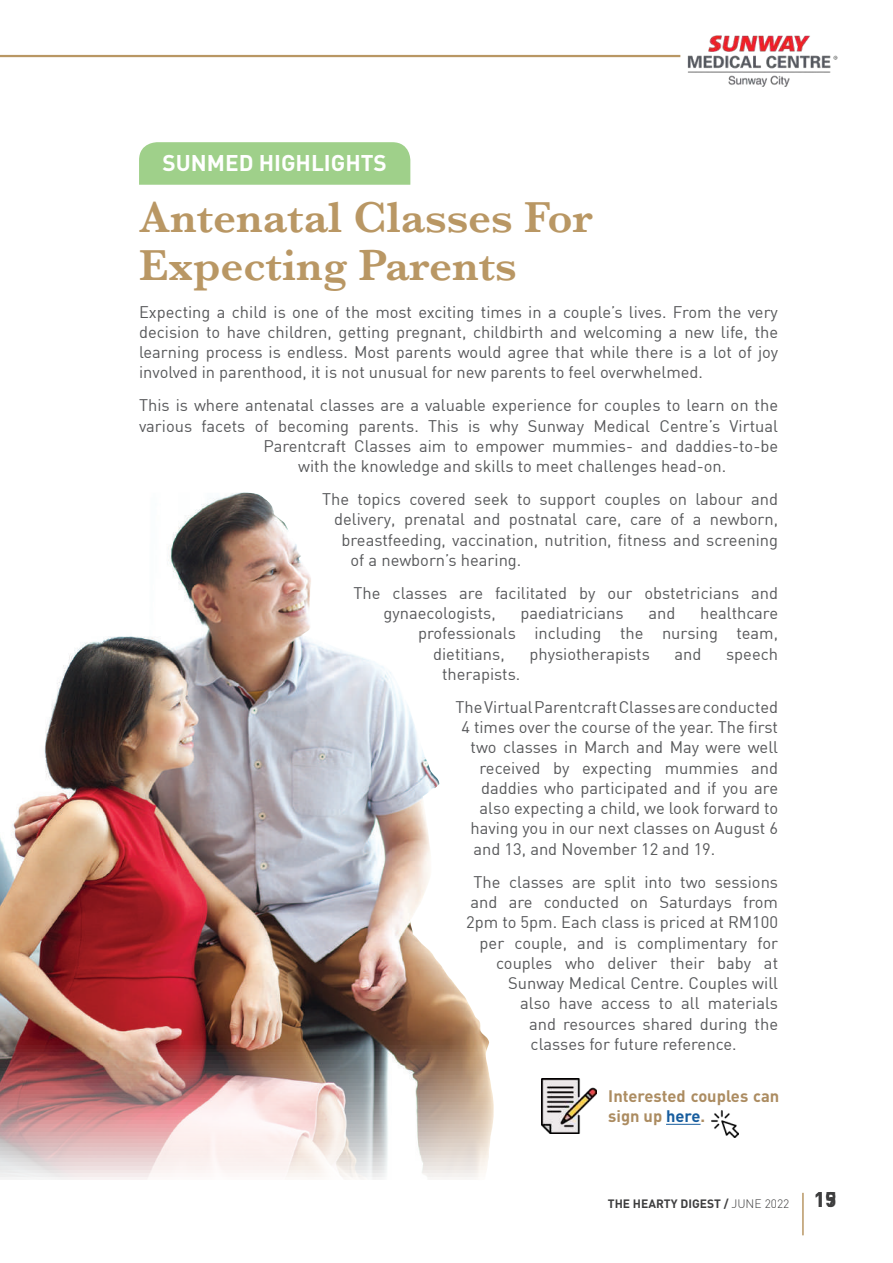
<style>
.page{position:relative;width:893px;height:1263px;background:#fff}
.page>*{position:absolute;margin:0;border:0;box-sizing:border-box;transform-origin:0 0}
.t1{font:600 45px/48px "Baskerville";color:#b99764}
.t2{font:700 22.5px "DIN";color:#fff}
.t3{font:700 21px "DIN";color:#3e3e3f}
.t4{font:16.5px/20.2px "DIN";color:#57585a}
.t5{font:700 16.5px/20.2px "DIN Pro";color:#ac8c61}
.t6{font:700 12px "DIN";color:#3e3e3f}
.s1{color:#175d9e}
.s2{font-weight:300}
</style>
<div class="page">
<hr style="left:802px;top:1193px;width:2px;height:42px;background:#b99764">
<hr style="left:0;top:55px;width:680px;height:2px;background:#b99764">
<img style="left:687px;top:35px;width:151px;height:51px">
<img style="left:0;top:492px;width:494px;height:688px">
<div style="left:139px;top:142px;width:271px;height:43px;background:#9fd08a"></div>
<img style="left:712px;top:1110px;width:27px;height:27px">
<hr style="left:666px;top:1124px;width:34px;height:1px;background:#175d9e">
<img style="left:541px;top:1078px;width:55px;height:55px">
<h2 class="t2" style="left:162px;top:149px;width:226px">SUNMED HIGHLIGHTS</h2>
<h1 class="t1" style="left:139px;top:193px;width:455px">Antenatal Classes For<br>Expecting Parents</h1>
<p class="t4" style="left:139px;top:301px;width:641px;text-align:justify">Expecting a child is one of the most exciting times in a couple’s lives. From the very decision to have children, getting pregnant, childbirth and welcoming a new life, the learning process is endless. Most parents would agree that while there is a lot of joy involved in parenthood, it is not unusual for new parents to feel overwhelmed.</p>
<p class="t4" style="left:139px;top:395px;width:640px">This is where antenatal classes are a valuable experience for couples to learn on the</p>
<p class="t4" style="left:139px;top:415px;width:640px">various facets of becoming parents. This is why Sunway Medical Centre’s Virtual</p>
<p class="t4" style="left:264px;top:435px;width:516px">Parentcraft Classes aim to empower mummies- and daddies-to-be</p>
<p class="t4" style="left:298px;top:456px;width:430px">with the knowledge and skills to meet challenges head-on.</p>
<p class="t4" style="left:322px;top:489px;width:458px">The topics covered seek to support couples on labour and</p>
<p class="t4" style="left:334px;top:509px;width:446px">delivery, prenatal and postnatal care, care of a newborn,</p>
<p class="t4" style="left:342px;top:529px;width:438px">breastfeeding, vaccination, nutrition, fitness and screening</p>
<p class="t4" style="left:351px;top:549px;width:172px">of a newborn’s hearing.</p>
<p class="t4" style="left:384px;top:582px;width:396px;text-indent:-30px">The classes are facilitated by our obstetricians and gynaecologists,</p>
<p class="t4" style="left:520px;top:603px;width:105px">paediatricians</p>
<p class="t4" style="left:648px;top:603px;width:28px">and</p>
<p class="t4" style="left:700px;top:603px;width:80px">healthcare</p>
<p class="t4" style="left:418px;top:623px;width:361px">professionals including the nursing team,</p>
<p class="t4" style="left:433px;top:643px;width:73px">dietitians,</p>
<p class="t4" style="left:529px;top:643px;width:122px">physiotherapists</p>
<p class="t4" style="left:674px;top:643px;width:28px">and</p>
<p class="t4" style="left:726px;top:643px;width:54px">speech</p>
<p class="t4" style="left:456px;top:657px;width:324px;line-height:33px;text-indent:-14px">therapists.<br>The Virtual Parentcraft Classes are conducted</p>
<p class="t4" style="left:462px;top:717px;width:318px">4 times over the course of the year. The first</p>
<p class="t4" style="left:471px;top:737px;width:309px">two classes in March and May were well</p>
<p class="t4" style="left:480px;top:757px;width:300px">received by expecting mummies and</p>
<p class="t4" style="left:481px;top:777px;width:298px">daddies who participated and if you are</p>
<p class="t4" style="left:480px;top:798px;width:300px">also expecting a child, we look forward to</p>
<p class="t4" style="left:471px;top:818px;width:309px">having you in our next classes on August 6</p>
<p class="t4" style="left:474px;top:838px;width:243px">and 13, and November 12 and 19.</p>
<p class="t4" style="left:474px;top:871px;width:306px">The classes are split into two sessions</p>
<p class="t4" style="left:471px;top:891px;width:309px">and are conducted on Saturdays from</p>
<p class="t4" style="left:466px;top:912px;width:314px">2pm to 5pm. Each class is priced at RM100</p>
<p class="t4" style="left:480px;top:932px;width:300px">per couple, and is complimentary for</p>
<p class="t4" style="left:496px;top:952px;width:284px">couples who deliver their baby at</p>
<p class="t4" style="left:508px;top:972px;width:272px">Sunway Medical Centre. Couples will</p>
<p class="t4" style="left:520px;top:993px;width:260px">also have access to all materials</p>
<p class="t4" style="left:529px;top:1013px;width:250px">and resources shared during the</p>
<p class="t4" style="left:531px;top:1033px;width:208px">classes for future reference.</p>
<p class="t5" style="left:608px;top:1085px;width:173px">Interested couples can sign up <span class="s1">here</span>.</p>
<p class="t6" style="left:608px;top:1195px;width:183px">THE HEARTY DIGEST / <span class="s2">JUNE 2022</span></p>
<p class="t3" style="left:814px;top:1186px;width:24px">195</p>
</div>
